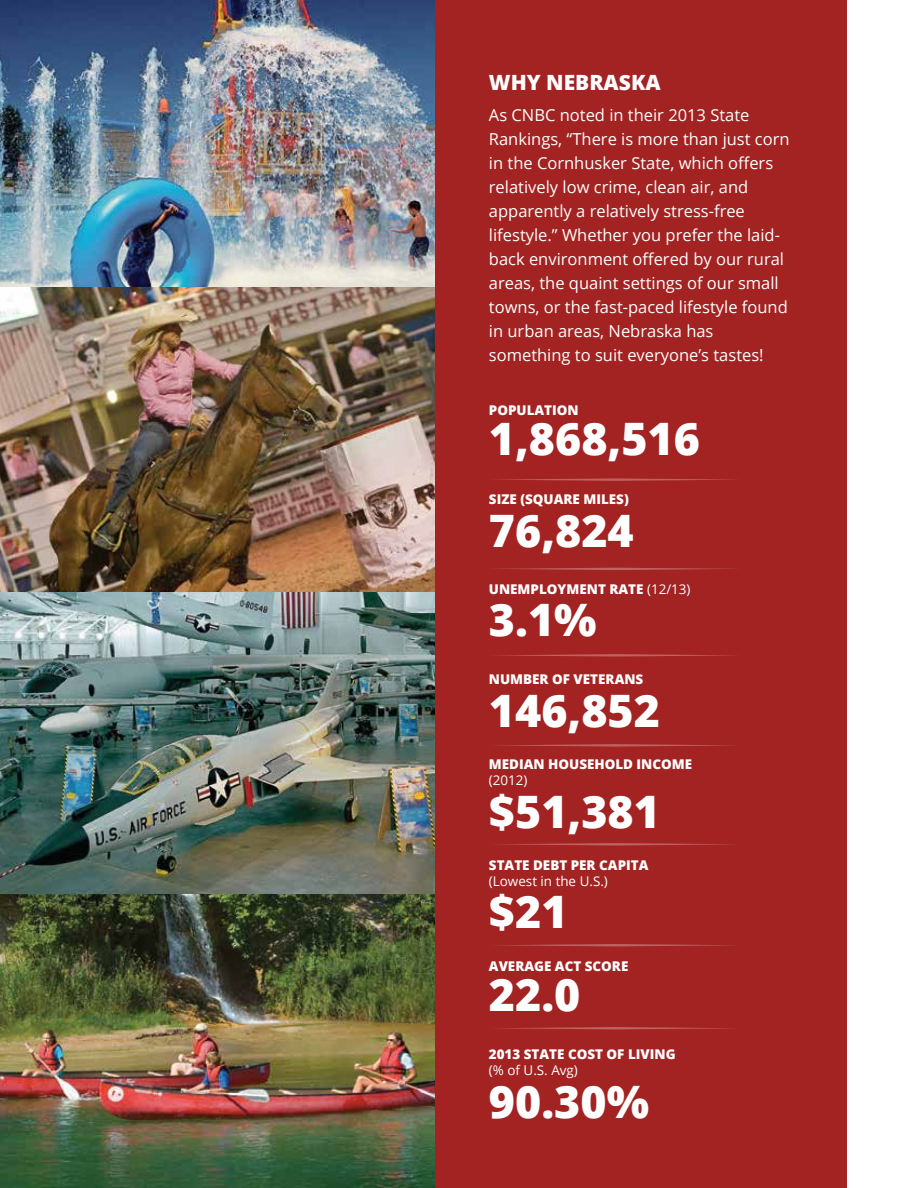
<style>
.page{position:relative;width:918px;height:1188px;background:#fff}
.page>*{position:absolute;margin:0;border:0;box-sizing:border-box;transform-origin:0 0}
.t1{font:800 44.7px "Open Sans";color:#fff}
.t2{font:800 21px "Open Sans";color:#fff}
.t3{font:16.5px/24px "Open Sans";color:#fff}
.t4{font:800 13.35px "Open Sans";color:#fff}
.t5{font:13.35px "Open Sans";color:#fff}
.s1{font-weight:400}
</style>
<div class="page">
<img style="left:0;top:0;width:436px;height:288px">
<img style="left:0;top:592px;width:436px;height:303px">
<img style="left:0;top:895px;width:436px;height:293px">
<img style="left:0;top:288px;width:436px;height:304px">
<div style="left:436px;top:0;width:411px;height:1188px;background:#a22322"></div>
<svg style="left:498px;top:478px;width:235px;height:3px"></svg>
<svg style="left:498px;top:568px;width:235px;height:2px"></svg>
<svg style="left:498px;top:654px;width:235px;height:3px"></svg>
<svg style="left:498px;top:744px;width:235px;height:3px"></svg>
<svg style="left:498px;top:843px;width:235px;height:3px"></svg>
<svg style="left:498px;top:944px;width:235px;height:2px"></svg>
<svg style="left:498px;top:1027px;width:235px;height:2px"></svg>
<p class="t2" style="left:489px;top:66px;width:173px">WHY NEBRASKA</p>
<p class="t3" style="left:489px;top:102px;width:302px">As CNBC noted in their 2013 State Rankings, “There is more than just corn in the Cornhusker State, which offers relatively low crime, clean air, and apparently a relatively stress-free lifestyle.” Whether you prefer the laid&shy;back environment offered by our rural areas, the quaint settings of our small towns, or the fast-paced lifestyle found in urban areas, Nebraska has something to suit everyone’s tastes!</p>
<p class="t4" style="left:489px;top:400px;width:91px">POPULATION</p>
<h1 class="t1" style="left:489px;top:405px;width:213px">1,868,516</h1>
<p class="t4" style="left:489px;top:489px;width:141px">SIZE (SQUARE MILES)</p>
<h1 class="t1" style="left:489px;top:497px;width:146px">76,824</h1>
<p class="t4" style="left:489px;top:579px;width:203px">UNEMPLOYMENT RATE <span class="s1">(12/13)</span></p>
<h1 class="t1" style="left:489px;top:586px;width:109px">3.1%</h1>
<p class="t4" style="left:489px;top:669px;width:156px">NUMBER OF VETERANS</p>
<h1 class="t1" style="left:489px;top:677px;width:173px">146,852</h1>
<p class="t4" style="left:489px;top:754px;width:205px">MEDIAN HOUSEHOLD INCOME</p>
<p class="t5" style="left:489px;top:771px;width:40px">(2012)</p>
<h1 class="t1" style="left:489px;top:778px;width:173px">$51,381</h1>
<p class="t4" style="left:489px;top:855px;width:161px">STATE DEBT PER CAPITA</p>
<p class="t5" style="left:489px;top:872px;width:120px">(Lowest in the U.S.)</p>
<h1 class="t1" style="left:489px;top:878px;width:80px">$21</h1>
<p class="t4" style="left:489px;top:956px;width:141px">AVERAGE ACT SCORE</p>
<h1 class="t1" style="left:489px;top:961px;width:93px">22.0</h1>
<p class="t4" style="left:489px;top:1044px;width:188px">2013 STATE COST OF LIVING</p>
<p class="t5" style="left:489px;top:1061px;width:90px">(% of U.S. Avg)</p>
<h1 class="t1" style="left:489px;top:1068px;width:162px">90.30%</h1>
</div>
